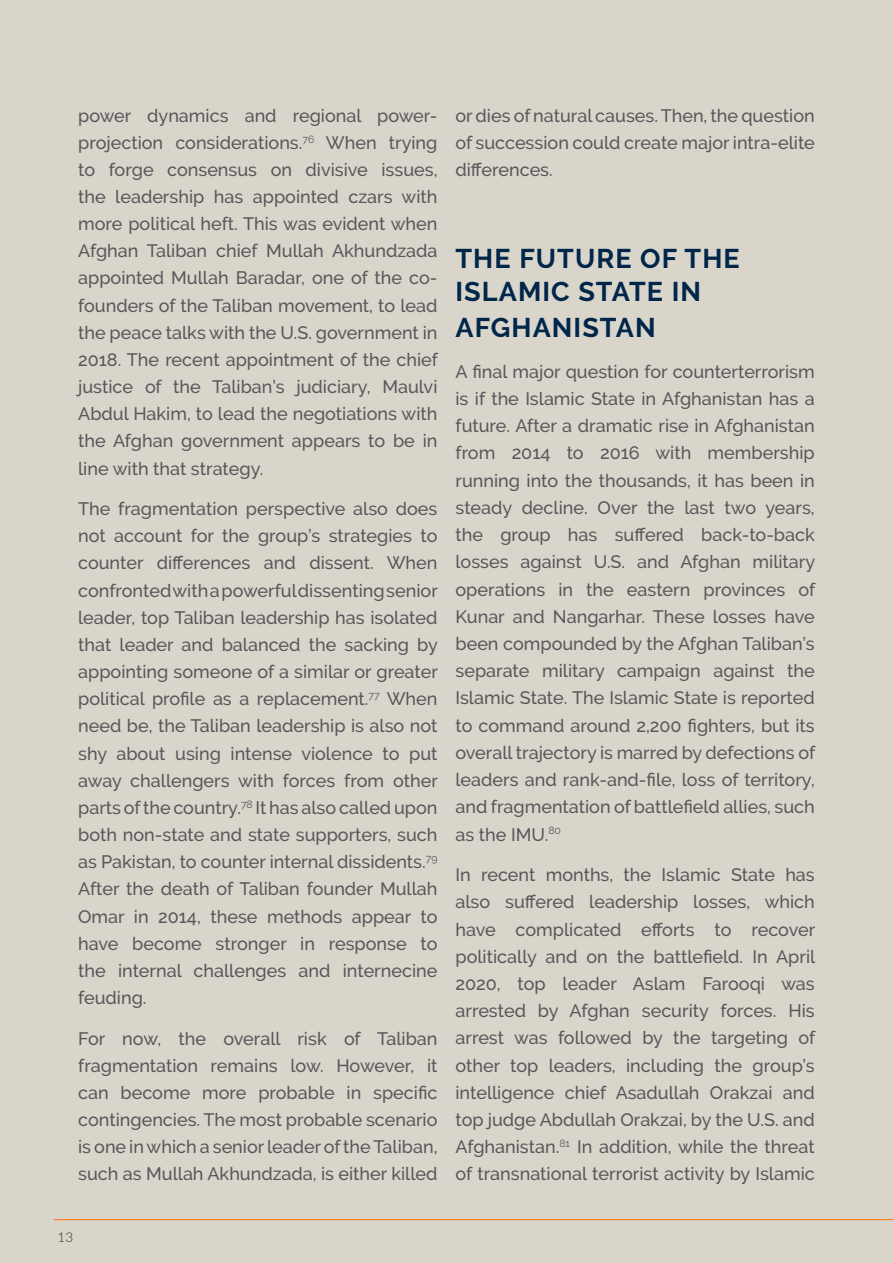
<style>
.page{position:relative;width:893px;height:1263px;background:#d9d5cb}
.page>*{position:absolute;margin:0;border:0;box-sizing:border-box;transform-origin:0 0}
.t1{font:700 27px/32.5px "Raleway";letter-spacing:.04em;color:#002649}
.t2{font:500 18px/27.2px "Raleway";color:#57585a;text-align:justify}
.t3{font:300 13.5px "Lato";color:#262825}
</style>
<div class="page">
<hr style="left:54px;top:1219px;width:839px;height:1px;background:#ff7200">
<p class="t2" style="left:78px;top:102px;width:361px">power dynamics and regional power&shy;projection considerations.<sup>76</sup> When trying to forge consensus on divisive issues, the leadership has appointed czars with more political heft. This was evident when Afghan Taliban chief Mullah Akhundzada appointed Mullah Baradar, one of the co&shy;founders of the Taliban movement, to lead the peace talks with the U.S. government in 2018. The recent appointment of the chief justice of the Taliban’s judiciary, Maulvi Abdul Hakim, to lead the negotiations with the Afghan government appears to be in line with that strategy.</p>
<p class="t2" style="left:78px;top:495px;width:361px">The fragmentation perspective also does not account for the group’s strategies to counter differences and dissent. When confronted with a powerful dissenting senior leader, top Taliban leadership has isolated that leader and balanced the sacking by appointing someone of a similar or greater political profile as a replacement.<sup>77</sup> When need be, the Taliban leadership is also not shy about using intense violence to put away challengers with forces from other parts of the country.<sup>78</sup> It has also called upon both non-state and state supporters, such as Pakistan, to counter internal dissidents.<sup>79<br></sup>After the death of Taliban founder Mullah Omar in 2014, these methods appear to have become stronger in response to the internal challenges and internecine feuding.</p>
<p class="t2" style="left:78px;top:1025px;width:361px">For now, the overall risk of Taliban fragmentation remains low. However, it can become more probable in specific contingencies. The most probable scenario is one in which a senior leader of the Taliban, such as Mullah Akhundzada, is either killed</p>
<p class="t2" style="left:455px;top:102px;width:361px">or dies of natural causes. Then, the question of succession could create major intra-elite differences.</p>
<h1 class="t1" style="left:455px;top:243px;width:286px">THE FUTURE OF THE<br>ISLAMIC STATE IN</h1>
<h1 class="t1" style="left:455px;top:311px;width:202px">AFGHANISTAN</h1>
<p class="t2" style="left:455px;top:358px;width:361px">A final major question for counterterrorism is if the Islamic State in Afghanistan has a future. After a dramatic rise in Afghanistan from 2014 to 2016 with membership running into the thousands, it has been in steady decline. Over the last two years, the group has suffered back-to-back losses against U.S. and Afghan military operations in the eastern provinces of Kunar and Nangarhar. These losses have been compounded by the Afghan Taliban’s separate military campaign against the Islamic State. The Islamic State is reported to command around 2,200 fighters, but its overall trajectory is marred by defections of leaders and rank-and-file, loss of territory, and fragmentation of battlefield allies, such as the IMU.<sup>80</sup></p>
<p class="t2" style="left:455px;top:861px;width:361px">In recent months, the Islamic State has also suffered leadership losses, which have complicated efforts to recover politically and on the battlefield. In April 2020, top leader Aslam Farooqi was arrested by Afghan security forces. His arrest was followed by the targeting of other top leaders, including the group’s intelligence chief Asadullah Orakzai and top judge Abdullah Orakzai, by the U.S. and Afghanistan.<sup>81</sup> In addition, while the threat of transnational terrorist activity by Islamic</p>
<p class="t3" style="left:58px;top:1228px;width:17px">13</p>
</div>
